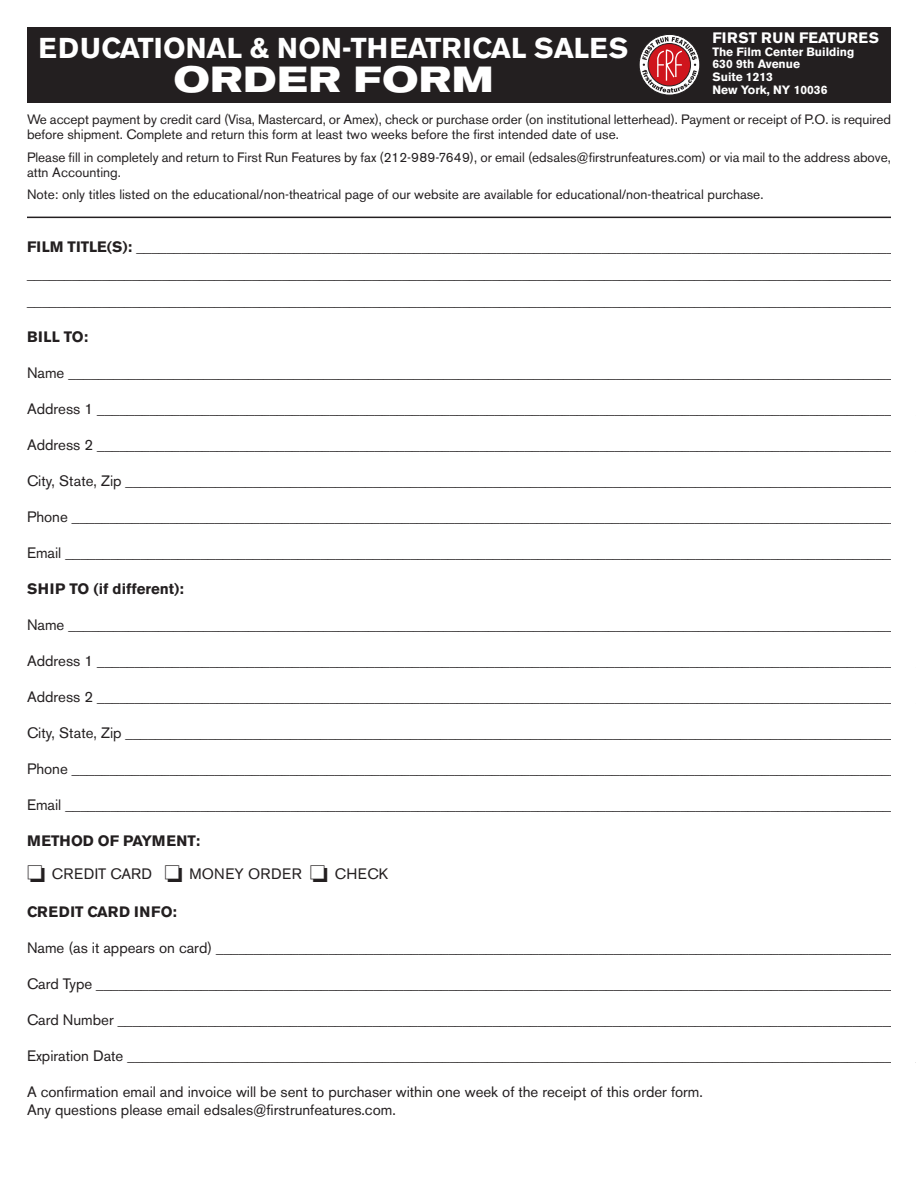
<style>
.page{position:relative;width:918px;height:1188px;background:#fff}
.page>*{position:absolute;margin:0;border:0;box-sizing:border-box;transform-origin:0 0}
.t1{font:700 expanded 36px "Akzidenz Grotesk BE";letter-spacing:.04em;color:#fff}
.t2{font:700 28.5px "Akzidenz Grotesk BE";color:#fff}
.t3{font:15px/27px "Akzidenz Grotesk BE";color:#231f20}
.t4{font:15px/33px "Akzidenz Grotesk BE";letter-spacing:.02em;color:#231f20}
.t5{font:700 15px "Akzidenz Grotesk BE";color:#231f20}
.t6{font:700 15px "Akzidenz Grotesk BE";letter-spacing:.04em;color:#fff}
.t7{font:700 15px "Akzidenz Grotesk BE";letter-spacing:.04em;color:#231f20}
.t8{font:13.5px/15px "Akzidenz Grotesk BE";color:#231f20}
.t9{font:700 12px/12.8px "Akzidenz Grotesk BE";color:#fff}
.s1{font-weight:700}
</style>
<div class="page">
<div style="left:27px;top:27px;width:864px;height:75px;background:#231f20"></div>
<svg style="left:639px;top:34px;width:61px;height:61px"></svg>
<div style="left:639px;top:34px;width:61px;height:61px;border:1px solid #231f20;border-radius:50%"></div>
<svg style="left:642px;top:37px;width:55px;height:56px"></svg>
<hr style="left:27px;top:217px;width:864px;height:1px;background:#231f20">
<p class="t6" style="left:713px;top:32px;width:168px">FIRST RUN FEATURES</p>
<p class="t9" style="left:713px;top:46px;width:143px">The Film Center Building<br>630 9th Avenue<br>Suite 1213<br>New York, NY 10036</p>
<p class="t8" style="left:27px;top:114px;width:866px">We accept payment by credit card (Visa, Mastercard, or Amex), check or purchase order (on institutional letterhead). Payment or receipt of P.O. is required before shipment. Complete and return this form at least two weeks before the first intended date of use.</p>
<p class="t8" style="left:27px;top:151px;width:865px">Please fill in completely and return to First Run Features by fax (212-989-7649), or email (edsales@firstrunfeatures.com) or via mail to the address above, attn Accounting.</p>
<p class="t8" style="left:27px;top:189px;width:738px">Note: only titles listed on the educational/non-theatrical page of our website are available for educational/non-theatrical purchase.</p>
<p class="t3" style="left:27px;top:235px;width:871px"><span class="s1">FILM TITLE(S):</span> _____________________________________________________________________________________________________ ____________________________________________________________________________________________________________________ ____________________________________________________________________________________________________________________</p>
<p class="t5" style="left:27px;top:331px;width:63px">BILL TO:</p>
<p class="t3" style="left:27px;top:361px;width:876px">Name _______________________________________________________________________________________________________________</p>
<p class="t3" style="left:27px;top:397px;width:889px">Address 1 _____________________________________________________________________________________________________________</p>
<p class="t3" style="left:27px;top:433px;width:889px">Address 2 _____________________________________________________________________________________________________________</p>
<p class="t3" style="left:27px;top:469px;width:888px">City, State, Zip _________________________________________________________________________________________________________</p>
<p class="t3" style="left:27px;top:505px;width:879px">Phone _______________________________________________________________________________________________________________</p>
<p class="t3" style="left:27px;top:541px;width:872px">Email _______________________________________________________________________________________________________________</p>
<p class="t5" style="left:27px;top:583px;width:158px">SHIP TO (if different):</p>
<p class="t3" style="left:27px;top:613px;width:876px">Name _______________________________________________________________________________________________________________</p>
<p class="t3" style="left:27px;top:649px;width:889px">Address 1 _____________________________________________________________________________________________________________</p>
<p class="t3" style="left:27px;top:685px;width:889px">Address 2 _____________________________________________________________________________________________________________</p>
<p class="t3" style="left:27px;top:721px;width:888px">City, State, Zip _________________________________________________________________________________________________________</p>
<p class="t3" style="left:27px;top:757px;width:879px">Phone _______________________________________________________________________________________________________________</p>
<p class="t3" style="left:27px;top:793px;width:872px">Email _______________________________________________________________________________________________________________</p>
<p class="t4" style="left:27px;top:826px;width:363px"><span class="s1">METHOD OF PAYMENT:<br></span>❏ CREDIT CARD ❏ MONEY ORDER ❏ CHECK</p>
<p class="t7" style="left:27px;top:906px;width:151px">CREDIT CARD INFO:</p>
<p class="t3" style="left:27px;top:936px;width:888px">Name (as it appears on card) _____________________________________________________________________________________________</p>
<p class="t3" style="left:27px;top:972px;width:888px">Card Type _____________________________________________________________________________________________________________</p>
<p class="t3" style="left:27px;top:1008px;width:887px">Card Number __________________________________________________________________________________________________________</p>
<p class="t3" style="left:27px;top:1044px;width:890px">Expiration Date _________________________________________________________________________________________________________</p>
<p class="t3" style="left:27px;top:1084px;width:677px;line-height:18px">A confirmation email and invoice will be sent to purchaser within one week of the receipt of this order form.<br>Any questions please email edsales@firstrunfeatures.com.</p>
<h2 class="t2" style="left:39px;top:37px;width:592px">EDUCATIONAL &amp; NON-THEATRICAL SALES</h2>
<h1 class="t1" style="left:174px;top:67px;width:321px">ORDER FORM</h1>
</div>
